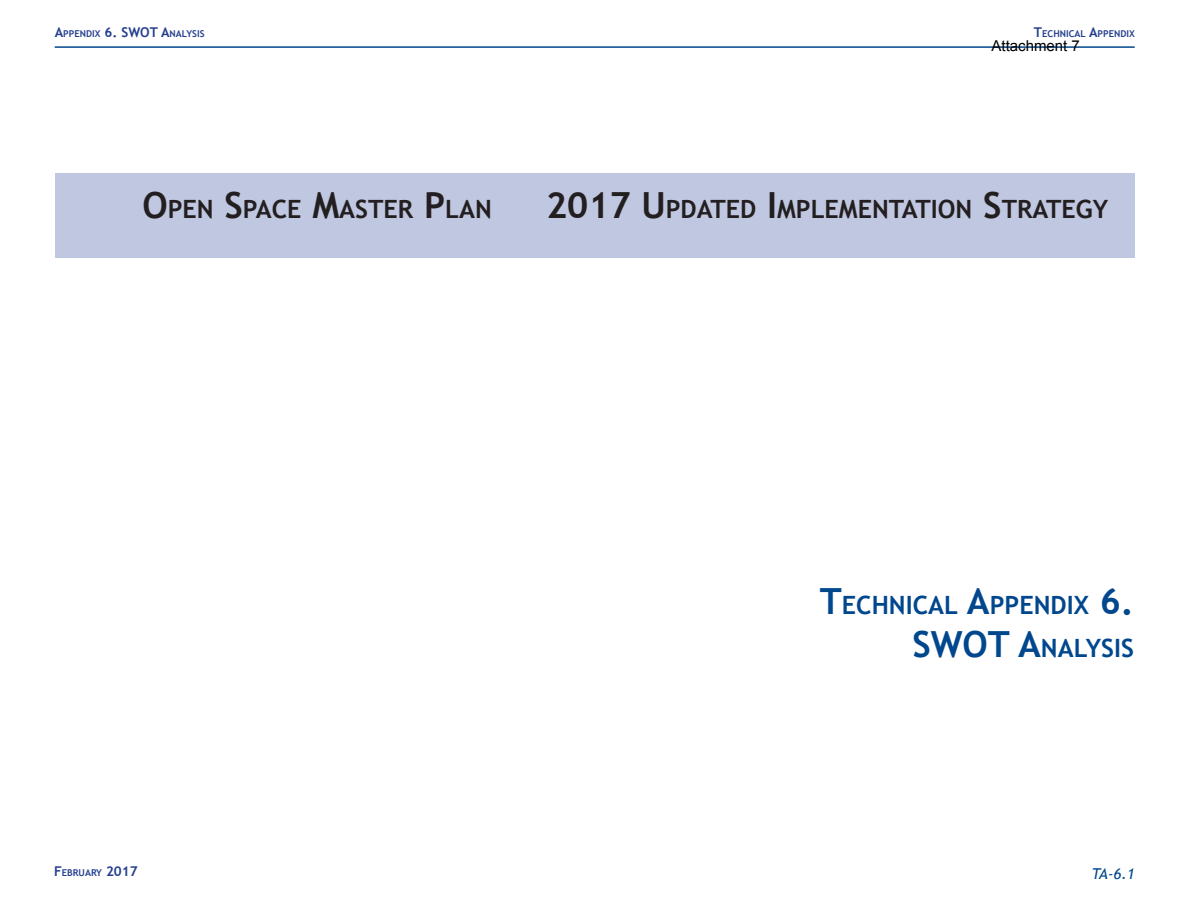
<style>
.page{position:relative;width:1188px;height:918px;background:#fff}
.page>*{position:absolute;margin:0;border:0;box-sizing:border-box;transform-origin:0 0}
.t1{font:700 25.2px "Trebuchet MS";color:#231f20}
.t2{font:700 25.2px/43.2px "Trebuchet MS";color:#01478d}
.t3{font:15px "Arial";color:#000}
.t4{font:italic 15px "Trebuchet MS";color:#01478d}
.t5{font:700 9.45px "Trebuchet MS";color:#253f8e}
.s1{font-size:13.5px}
.s2{font-size:36px}
</style>
<div class="page">
<hr style="left:55px;top:46px;width:1080px;height:2px;background:#01478d">
<div style="left:55px;top:173px;width:1080px;height:84px;background:#c0c7e0"></div>
<p class="t5" style="left:55px;top:27px;width:151px"><span class="s1">A</span>PPENDIX <span class="s1">6. SWOT A</span>NALYSIS</p>
<p class="t5" style="left:1034px;top:27px;width:102px"><span class="s1">T</span>ECHNICAL <span class="s1">A</span>PPENDIX</p>
<p class="t3" style="left:992px;top:36px;width:90px">Attachment 7</p>
<p class="t1" style="left:142px;top:194px;width:351px"><span class="s2">O</span>PEN <span class="s2">S</span>PACE <span class="s2">M</span>ASTER <span class="s2">P</span> LAN</p>
<p class="t1" style="left:546px;top:194px;width:564px"><span class="s2">2017 U</span>PDATED <span class="s2">I</span>MPLEMENTATION <span class="s2">S</span>TRATEGY</p>
<p class="t5" style="left:54px;top:866px;width:85px"><span class="s1">F</span>EBRUARY <span class="s1">2017</span></p>
<p class="t2" style="left:912px;top:583px;width:223px;text-indent:-92px"><span class="s2">T</span>ECHNICAL <span class="s2">A</span>PPENDIX <span class="s2">6.<br>SWOT A</span>NALYSIS</p>
<p class="t4" style="left:1092px;top:864px;width:44px">TA-6.1</p>
</div>
